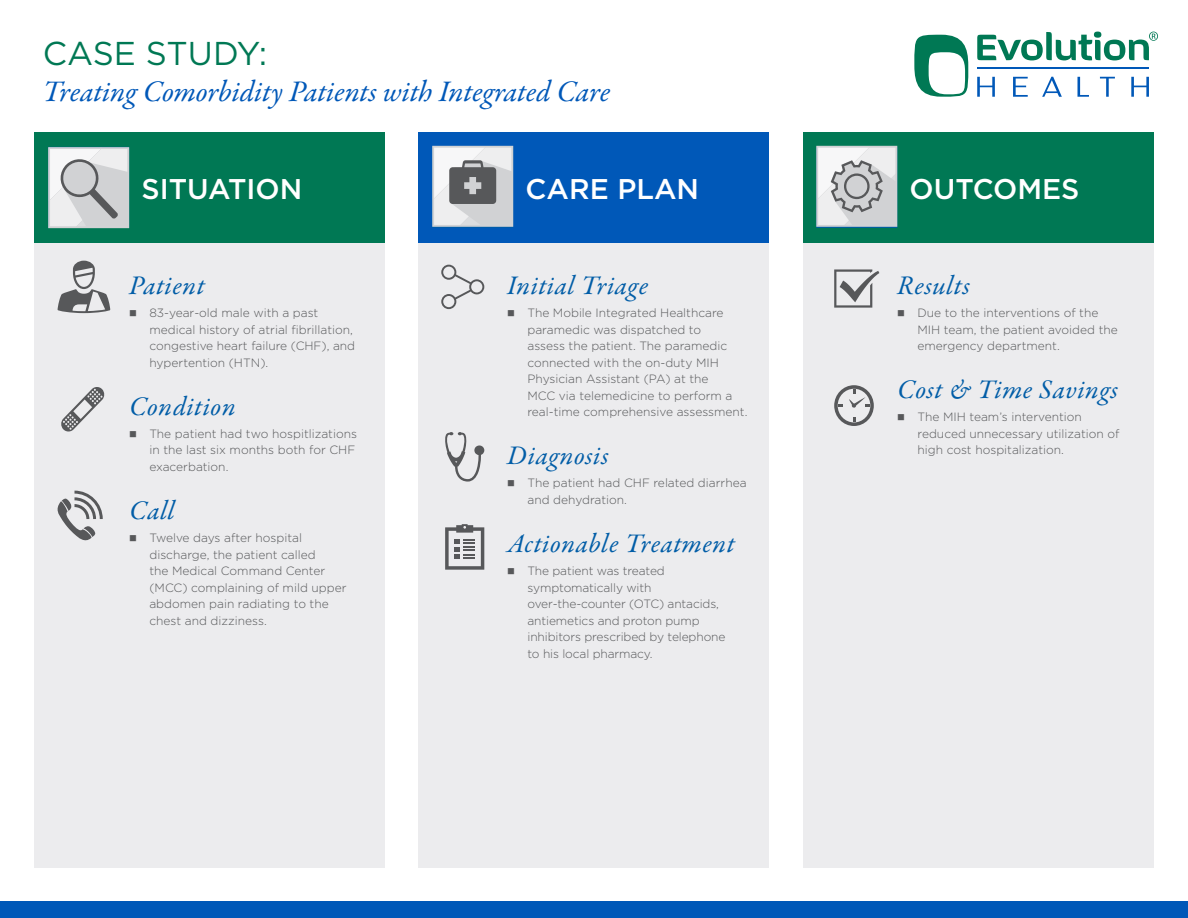
<style>
.page{position:relative;width:1188px;height:918px;background:#fff}
.page>*{position:absolute;margin:0;border:0;box-sizing:border-box;transform-origin:0 0}
.t1{font:33px "Gotham";color:#007854}
.t2{font:italic 30px "Garamond Premr Pro";letter-spacing:-.005em;color:#0058b8}
.t3{font:500 28.5px "Gotham";color:#fff}
.t4{font:italic 27px "Garamond Premr Pro";letter-spacing:.02em;color:#015da7}
.t5{font:300 12px/16.5px "Gotham";color:#57585a}
</style>
<div class="page">
<div style="left:34px;top:133px;width:351px;height:735px;background:#ececee"></div>
<div style="left:418px;top:133px;width:352px;height:735px;background:#ececee"></div>
<div style="left:803px;top:133px;width:351px;height:735px;background:#ececee"></div>
<div style="left:34px;top:133px;width:351px;height:110px;background:#007854"></div>
<div style="left:418px;top:133px;width:352px;height:110px;background:#0058b8"></div>
<div style="left:803px;top:133px;width:351px;height:110px;background:#007854"></div>
<svg style="left:816px;top:146px;width:81px;height:82px;background:#ced0d3"></svg>
<svg style="left:432px;top:146px;width:81px;height:82px;background:#bcbec1"></svg>
<svg style="left:48px;top:147px;width:81px;height:81px;background:#d2d3d4"></svg>
<svg style="left:441px;top:265px;width:43px;height:44px"></svg>
<svg style="left:445px;top:432px;width:39px;height:50px"></svg>
<svg style="left:61px;top:387px;width:44px;height:45px"></svg>
<svg style="left:445px;top:524px;width:39px;height:46px"></svg>
<svg style="left:834px;top:269px;width:45px;height:39px"></svg>
<svg style="left:58px;top:261px;width:52px;height:52px"></svg>
<div style="left:0;top:902px;width:1188px;height:16px;background:#0058b8"></div>
<svg style="left:834px;top:385px;width:40px;height:41px"></svg>
<svg style="left:57px;top:491px;width:46px;height:50px"></svg>
<hr style="left:977px;top:68px;width:172px;height:1px;background:#0058b8">
<svg style="left:977px;top:32px;width:181px;height:29px"></svg>
<svg style="left:977px;top:77px;width:18px;height:20px"></svg>
<svg style="left:1013px;top:77px;width:15px;height:20px"></svg>
<svg style="left:1042px;top:77px;width:20px;height:20px"></svg>
<svg style="left:1077px;top:77px;width:12px;height:20px"></svg>
<svg style="left:1100px;top:77px;width:15px;height:20px"></svg>
<svg style="left:1131px;top:77px;width:18px;height:20px"></svg>
<svg style="left:914px;top:35px;width:55px;height:62px"></svg>
<p class="t1" style="left:43px;top:32px;width:226px">CASE STUDY:</p>
<p class="t2" style="left:43px;top:73px;width:569px">Treating Comorbidity Patients with Integrated Care</p>
<p class="t3" style="left:141px;top:170px;width:162px">SITUATION</p>
<p class="t3" style="left:526px;top:170px;width:175px">CARE PLAN</p>
<p class="t3" style="left:910px;top:170px;width:171px">OUTCOMES</p>
<p class="t4" style="left:129px;top:268px;width:77px">Patient</p>
<p class="t5" style="left:149px;top:304px;width:207px">83-year-old male with a past medical history of atrial fibrillation, congestive heart failure (CHF), and hypertention (HTN).</p>
<p class="t4" style="left:129px;top:389px;width:108px">Condition</p>
<p class="t5" style="left:149px;top:425px;width:209px">The patient had two hospitlizations in the last six months both for CHF exacerbation.</p>
<p class="t4" style="left:129px;top:493px;width:47px">Call</p>
<p class="t5" style="left:149px;top:529px;width:199px">Twelve days after hospital discharge, the patient called<br>the Medical Command Center (MCC) complaining of mild upper abdomen pain radiating to the chest and dizziness.</p>
<p class="t4" style="left:507px;top:268px;width:142px">Initial Triage</p>
<p class="t5" style="left:527px;top:304px;width:222px">The Mobile Integrated Healthcare paramedic was dispatched to<br>assess the patient. The paramedic connected with the on-duty MIH Physician Assistant (PA) at the<br>MCC via telemedicine to perform a real-time comprehensive assessment.</p>
<p class="t4" style="left:507px;top:439px;width:103px">Diagnosis</p>
<p class="t5" style="left:527px;top:475px;width:221px">The patient had CHF related diarrhea and dehydration.</p>
<p class="t4" style="left:507px;top:526px;width:229px">Actionable Treatment</p>
<p class="t5" style="left:527px;top:562px;width:199px">The patient was treated symptomatically with over-the-counter (OTC) antacids, antiemetics and proton pump inhibitors prescribed by telephone to his local pharmacy.</p>
<p class="t4" style="left:897px;top:268px;width:74px">Results</p>
<p class="t5" style="left:918px;top:304px;width:202px">Due to the interventions of the<br>MIH team, the patient avoided the emergency department.</p>
<p class="t4" style="left:897px;top:373px;width:222px">Cost &amp; Time Savings</p>
<p class="t5" style="left:918px;top:409px;width:203px">The MIH team’s intervention reduced unnecessary utilization of high cost hospitalization.</p>
</div>
